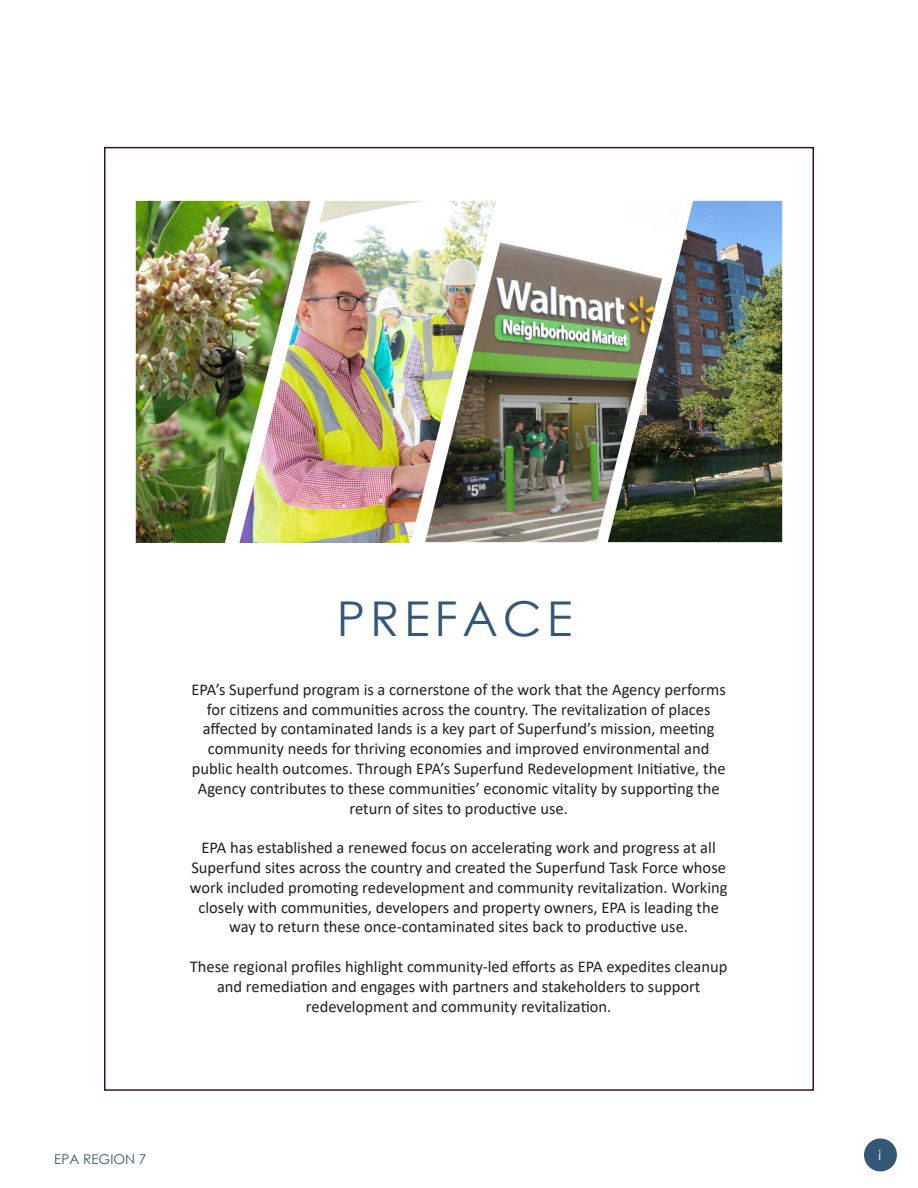
<style>
.page{position:relative;width:918px;height:1188px;background:#fff}
.page>*{position:absolute;margin:0;border:0;box-sizing:border-box;transform-origin:0 0}
.t1{font:48px "Century Gothic";letter-spacing:.1em;color:#355777}
.t2{font:16.5px/19.8px "Calibri";color:#231f20;text-align:center}
.t3{font:13.5px "Century Gothic";color:#355777}
.t4{font:13.5px "Century Gothic";color:#fff}
</style>
<div class="page">
<div style="left:864px;top:1139px;width:33px;height:32px;background:#355777;border-radius:50%"></div>
<img style="left:136px;top:201px;width:103px;height:342px">
<img style="left:239px;top:201px;width:257px;height:342px">
<img style="left:425px;top:201px;width:183px;height:341px">
<img style="left:608px;top:201px;width:174px;height:341px">
<p class="t1" style="left:337px;top:585px;width:237px">PREFACE</p>
<p class="t2" style="left:192px;top:679px;width:536px">EPA’s Superfund program is a cornerstone of the work that the Agency performs for citizens and communities across the country. The revitalization of places affected by contaminated lands is a key part of Superfund’s mission, meeting community needs for thriving economies and improved environmental and public health outcomes. Through EPA’s Superfund Redevelopment Initiative, the Agency contributes to these communities’ economic vitality by supporting the return of sites to productive use.</p>
<p class="t2" style="left:190px;top:837px;width:539px">EPA has established a renewed focus on accelerating work and progress at all Superfund sites across the country and created the Superfund Task Force whose work included promoting redevelopment and community revitalization. Working closely with communities, developers and property owners, EPA is leading the way to return these once-contaminated sites back to productive use.</p>
<p class="t2" style="left:190px;top:956px;width:539px">These regional profiles highlight community-led efforts as EPA expedites cleanup and remediation and engages with partners and stakeholders to support redevelopment and community revitalization.</p>
<p class="t3" style="left:54px;top:1149px;width:94px">EPA REGION 7</p>
<p class="t4" style="left:878px;top:1146px;width:4px">i</p>
</div>
